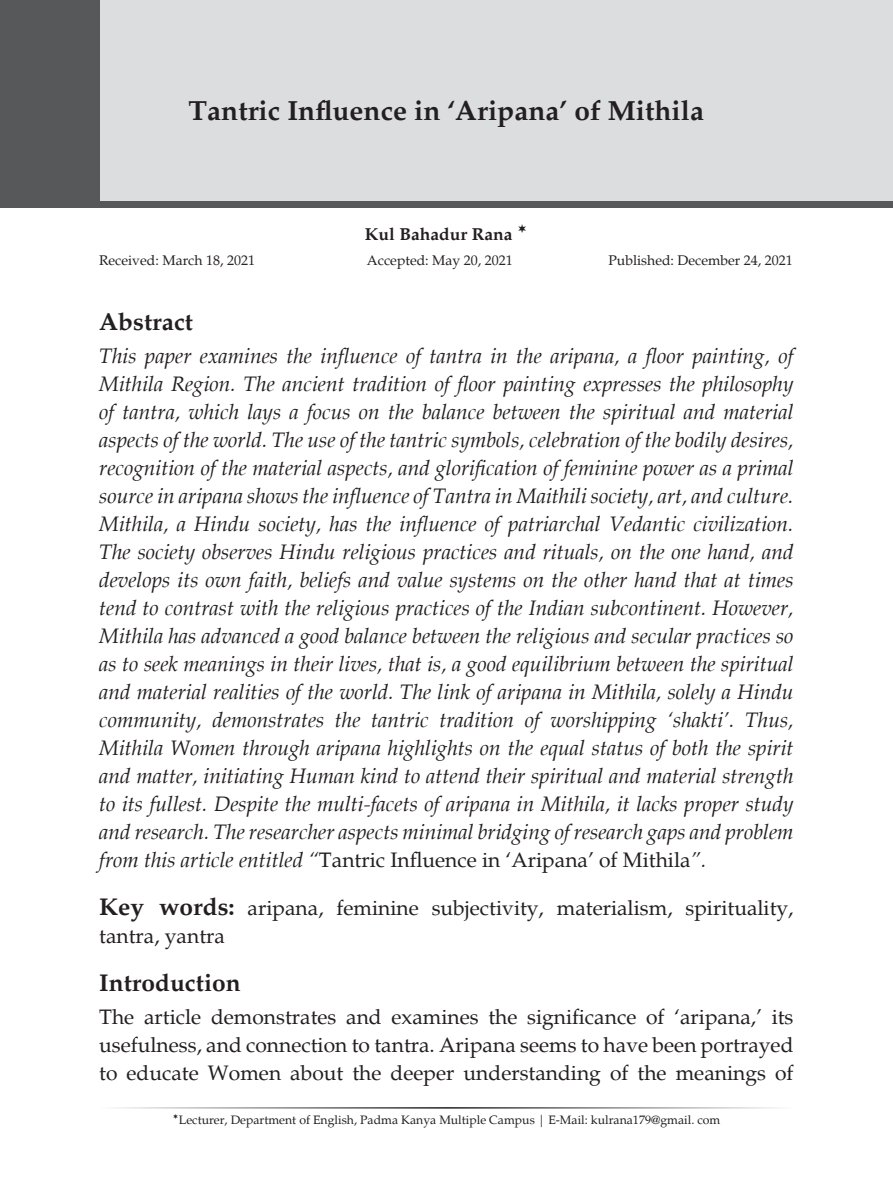
<style>
.page{position:relative;width:893px;height:1191px;background:#fff}
.page>*{position:absolute;margin:0;border:0;box-sizing:border-box;transform-origin:0 0}
.t1{font:700 28px "Palatino";color:#231f20}
.t2{font:700 24.5px "Palatino";color:#231f20}
.t3{font:italic 21px/28px "Palatino";color:#231f20;text-align:justify}
.t4{font:21px/28px "Palatino";color:#231f20}
.t5{font:700 17.5px "Palatino";color:#231f20}
.t6{font:14px "Palatino";color:#231f20}
.t7{font:12.25px "Palatino";color:#231f20}
.s1{font-style:normal}
.s2{font-weight:700;font-size:24.5px}
</style>
<div class="page">
<div style="left:0;top:0;width:893px;height:208px;background:#dcdddf"></div>
<div style="left:0;top:0;width:99px;height:208px;background:#57585a"></div>
<div style="left:0;top:201px;width:893px;height:7px;background:#57585a"></div>
<hr style="left:99px;top:1107px;width:695px;height:1px;background:#231f20">
<h1 class="t1" style="left:189px;top:94px;width:517px">Tantric Influence in ‘Aripana’ of Mithila</h1>
<p class="t5" style="left:365px;top:223px;width:149px">Kul Bahadur Rana</p>
<p class="t6" style="left:99px;top:252px;width:157px">Received: March 18, 2021</p>
<p class="t6" style="left:367px;top:252px;width:147px">Accepted: May 20, 2021</p>
<p class="t6" style="left:608px;top:252px;width:186px">Published: December 24, 2021</p>
<p class="t2" style="left:99px;top:307px;width:95px">Abstract</p>
<p class="t3" style="left:99px;top:342px;width:696px">This paper examines the influence of tantra in the aripana, a floor painting, of Mithila Region. The ancient tradition of floor painting expresses the philosophy of tantra, which lays a focus on the balance between the spiritual and material aspects of the world. The use of the tantric symbols, celebration of the bodily desires, recognition of the material aspects, and glorification of feminine power as a primal source in aripana shows the influence of Tantra in Maithili society, art, and culture.<br>Mithila, a Hindu society, has the influence of patriarchal Vedantic civilization.<br>The society observes Hindu religious practices and rituals, on the one hand, and develops its own faith, beliefs and value systems on the other hand that at times tend to contrast with the religious practices of the Indian subcontinent. However, Mithila has advanced a good balance between the religious and secular practices so as to seek meanings in their lives, that is, a good equilibrium between the spiritual and material realities of the world. The link of aripana in Mithila, solely a Hindu community, demonstrates the tantric tradition of worshipping ‘shakti’. Thus, Mithila Women through aripana highlights on the equal status of both the spirit and matter, initiating Human kind to attend their spiritual and material strength to its fullest. Despite the multi-facets of aripana in Mithila, it lacks proper study and research. The researcher aspects minimal bridging of research gaps and problem from this article entitled “<span class="s1">Tantric Influence in ‘Aripana’ of Mithila</span>”.</p>
<p class="t4" style="left:99px;top:894px;width:696px"><span class="s2">Key words:</span> aripana, feminine subjectivity, materialism, spirituality, tantra, yantra</p>
<p class="t2" style="left:99px;top:968px;width:143px">Introduction</p>
<p class="t4" style="left:99px;top:1003px;width:696px;text-align:justify">The article demonstrates and examines the significance of ‘aripana,’ its usefulness, and connection to tantra. Aripana seems to have been portrayed to educate Women about the deeper understanding of the meanings of</p>
<p class="t7" style="left:179px;top:1112px;width:543px">Lecturer, Department of English, Padma Kanya Multiple Campus | E-Mail: kulrana179@gmail. com</p>
</div>
